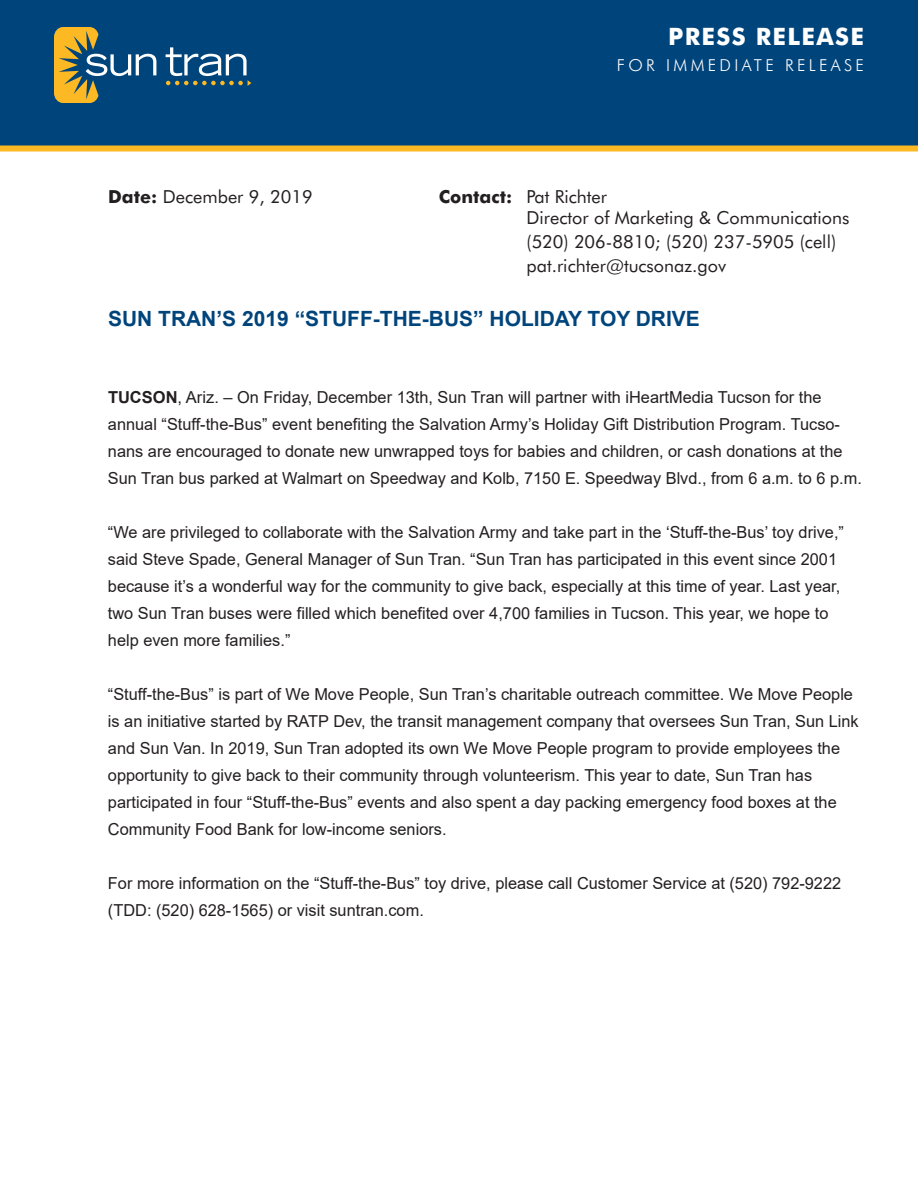
<style>
.page{position:relative;width:918px;height:1188px;background:#fff}
.page>*{position:absolute;margin:0;border:0;box-sizing:border-box;transform-origin:0 0}
.t1{font:700 24px "Futura BT";letter-spacing:.055em;color:#fff}
.t2{font:700 21px "Arial";color:#00447c}
.t3{font:18px/21.6px "Futura BT";color:#231f20}
.t4{font:16.5px/27px "Arial";color:#231f20}
.t5{font:300 16.5px "Futura BT";letter-spacing:.2em;color:#fff}
.s1{font-weight:700}
</style>
<div class="page">
<div style="left:0;top:0;width:918px;height:149px;background:#00447c"></div>
<div style="left:0;top:146px;width:918px;height:6px;background:#fdb924"></div>
<svg style="left:166px;top:47px;width:85px;height:39px"></svg>
<svg style="left:54px;top:27px;width:102px;height:76px"></svg>
<h1 class="t1" style="left:668px;top:22px;width:197px">PRESS RELEASE</h1>
<p class="t5" style="left:617px;top:55px;width:249px">FOR IMMEDIATE RELEASE</p>
<p class="t3" style="left:108px;top:185px;width:206px"><span class="s1">Date:</span> December 9, 2019</p>
<p class="t3" style="left:527px;top:185px;width:325px;text-indent:-88px"><span class="s1">Contact:</span> Pat Richter<br>Director of Marketing &amp; Communications</p>
<p class="t3" style="left:527px;top:230px;width:311px;line-height:24px">(520) 206-8810; (520) 237-5905 (cell) pat.richter@tucsonaz.gov</p>
<p class="t2" style="left:108px;top:303px;width:593px">SUN TRAN’S 2019 “STUFF-THE-BUS” HOLIDAY TOY DRIVE</p>
<p class="t4" style="left:108px;top:384px;width:755px"><span class="s1">TUCSON</span>, Ariz. – On Friday, December 13th, Sun Tran will partner with iHeartMedia Tucson for the annual “Stuff-the-Bus” event benefiting the Salvation Army’s Holiday Gift Distribution Program. Tucso&shy;nans are encouraged to donate new unwrapped toys for babies and children, or cash donations at the Sun Tran bus parked at Walmart on Speedway and Kolb, 7150 E. Speedway Blvd., from 6 a.m. to 6 p.m.</p>
<p class="t4" style="left:108px;top:519px;width:737px">“We are privileged to collaborate with the Salvation Army and take part in the ‘Stuff-the-Bus’ toy drive,” said Steve Spade, General Manager of Sun Tran. “Sun Tran has participated in this event since 2001 because it’s a wonderful way for the community to give back, especially at this time of year. Last year, two Sun Tran buses were filled which benefited over 4,700 families in Tucson. This year, we hope to help even more families.”</p>
<p class="t4" style="left:108px;top:681px;width:752px">“Stuff-the-Bus” is part of We Move People, Sun Tran’s charitable outreach committee. We Move People is an initiative started by RATP Dev, the transit management company that oversees Sun Tran, Sun Link and Sun Van. In 2019, Sun Tran adopted its own We Move People program to provide employees the opportunity to give back to their community through volunteerism. This year to date, Sun Tran has participated in four “Stuff-the-Bus” events and also spent a day packing emergency food boxes at the Community Food Bank for low-income seniors.</p>
<p class="t4" style="left:108px;top:870px;width:735px">For more information on the “Stuff-the-Bus” toy drive, please call Customer Service at (520) 792-9222 (TDD: (520) 628-1565) or visit suntran.com.</p>
</div>
